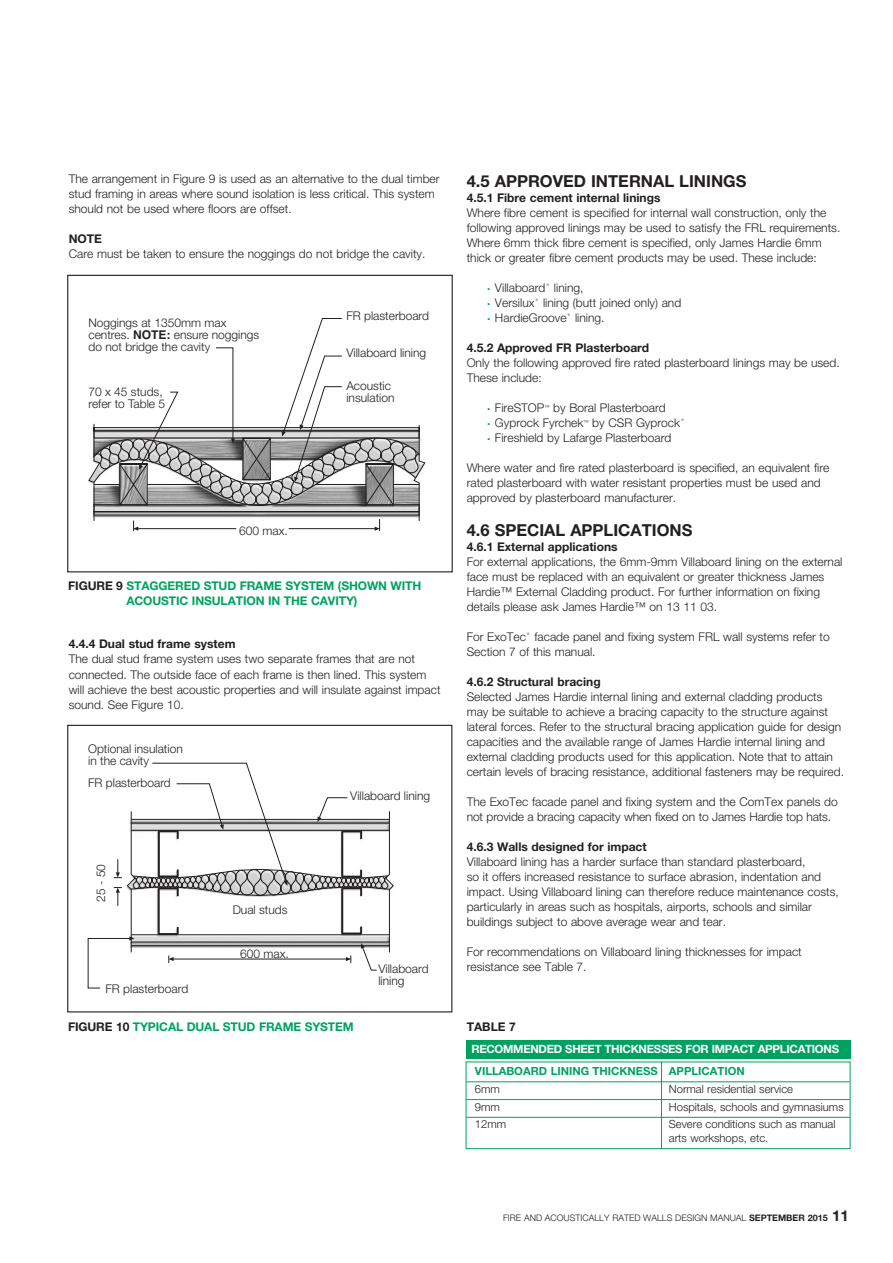
<style>
.page{position:relative;width:893px;height:1263px;background:#fff}
.page>*{position:absolute;margin:0;border:0;box-sizing:border-box;transform-origin:0 0}
.Sub_Heading{font:700 16.5px "Helvetica Neue";color:#231f20}
.Body_Copy{font:300 12px/15px "Helvetica Neue CE";color:#231f20}
.t1{font:300 12px/12px "Helvetica Neue";color:#231f20}
.Sub_Heading-2{font:300 12px/15px "Helvetica Neue CE";color:#231f20}
.Notes_Body_Copy{font:300 12px "Helvetica Neue CE";color:#231f20}
._2nd_level_Subhead{font:700 12px "Helvetica Neue";color:#231f20}
.Body_Copy-2{font:700 12px/15px "Helvetica Neue";letter-spacing:-.01em;color:#00a261;text-align:center}
._2nd_level_Subhead-2{font:300 12px "Helvetica Neue CE";color:#231f20}
.Sub_Heading-3{font:700 12px "Helvetica Neue";color:#231f20}
.Table_Number{font:700 12px "Helvetica Neue";color:#231f20}
.Notes_Header{font:700 12px "Helvetica Neue";color:#231f20}
.Table_Title{font:700 11.4px "Helvetica Neue";letter-spacing:-.025em;color:#fff}
.Table_Body_Copy{font:300 11.25px/13.5px "Helvetica Neue CE";color:#231f20}
.Table_Subheads{font:700 11.25px "Helvetica Neue";color:#00a261}
.t2{font:300 9px "Helvetica Neue CE";color:#231f20}
.Notes_Body_Copy-2{font:300 5.25px "Helvetica Neue CE";color:#231f20}
.s1{font-family:"Helvetica";font-weight:700}
.s2{color:#231f20}
.s3{color:#00a261}
.s4{font-family:"Helvetica Neue";font-weight:700}
.s5{font-family:"Helvetica Neue";font-weight:700;font-size:15px}
</style>
<div class="page">
<svg style="left:88px;top:318px;width:337px;height:213px"></svg>
<div style="left:67px;top:275px;width:386px;height:297px;border:1px solid #231f20"></div>
<svg style="left:88px;top:763px;width:306px;height:225px"></svg>
<div style="left:67px;top:725px;width:385px;height:287px;border:1px solid #231f20"></div>
<div style="left:466px;top:1040px;width:384px;height:19px;background:#00a261"></div>
<hr style="left:466px;top:1081px;width:384px;height:1px;background:#00a261">
<hr style="left:466px;top:1099px;width:384px;height:1px;background:#00a261">
<hr style="left:466px;top:1117px;width:384px;height:1px;background:#00a261">
<div style="left:466px;top:1061px;width:384px;height:88px;border:1px solid #00a261"></div>
<hr style="left:661px;top:1062px;width:1px;height:86px;background:#00a261">
<p class="Body_Copy" style="left:69px;top:172px;width:372px">The arrangement in Figure 9 is used as an alternative to the dual timber stud framing in areas where sound isolation is less critical. This system should not be used where floors are offset.</p>
<p class="Notes_Header" style="left:69px;top:232px;width:35px">NOTE</p>
<p class="Body_Copy" style="left:69px;top:247px;width:358px">Care must be taken to ensure the noggings do not bridge the cavity.</p>
<p class="t1" style="left:88px;top:316px;width:172px">Noggings at 1350mm max centres. <span class="s1">NOTE:</span> ensure noggings do not bridge the cavity</p>
<p class="t1" style="left:346px;top:309px;width:84px">FR plasterboard</p>
<p class="t1" style="left:346px;top:346px;width:81px">Villaboard lining</p>
<p class="t1" style="left:88px;top:385px;width:78px">70 x 45 studs, refer to Table 5</p>
<p class="t1" style="left:346px;top:379px;width:50px">Acoustic insulation</p>
<p class="t1" style="left:239px;top:524px;width:50px">600 max.</p>
<p class="Body_Copy-2" style="left:68px;top:578px;width:355px"><span class="s2">FIGURE 9</span> STAGGERED STUD FRAME SYSTEM (SHOWN WITH<br>ACOUSTIC INSULATION IN THE CAVITY)</p>
<p class="_2nd_level_Subhead" style="left:69px;top:637px;width:168px">4.4.4 Dual stud frame system</p>
<p class="Body_Copy" style="left:69px;top:652px;width:373px">The dual stud frame system uses two separate frames that are not connected. The outside face of each frame is then lined. This system will achieve the best acoustic properties and will insulate against impact sound. See Figure 10.</p>
<p class="t1" style="left:88px;top:742px;width:96px">Optional insulation in the cavity</p>
<p class="t1" style="left:88px;top:776px;width:84px">FR plasterboard</p>
<p class="t1" style="left:94px;top:902px;width:39px;rotate:-90deg">25 - 50</p>
<p class="t1" style="left:106px;top:982px;width:84px">FR plasterboard</p>
<p class="t1" style="left:233px;top:903px;width:56px">Dual studs</p>
<p class="t1" style="left:240px;top:947px;width:50px">600 max.</p>
<p class="t1" style="left:350px;top:789px;width:81px">Villaboard lining</p>
<p class="t1" style="left:378px;top:963px;width:52px;line-height:11.6px">Villaboard lining</p>
<p class="Sub_Heading" style="left:467px;top:171px;width:281px">4.5 APPROVED INTERNAL LININGS</p>
<p class="Sub_Heading-3" style="left:467px;top:190px;width:195px">4.5.1 Fibre cement internal linings</p>
<p class="Sub_Heading-2" style="left:467px;top:205px;width:375px">Where fibre cement is specified for internal wall construction, only the following approved linings may be used to satisfy the FRL requirements.<br>Where 6mm thick fibre cement is specified, only James Hardie 6mm thick or greater fibre cement products may be used. These include:</p>
<p class="Notes_Body_Copy" style="left:488px;top:280px;width:97px"><span class="s3">■</span> Villaboard<sup>®</sup> lining,</p>
<p class="Notes_Body_Copy" style="left:488px;top:295px;width:195px"><span class="s3">■</span> Versilux<sup>®</sup> lining (butt joined only) and</p>
<p class="Notes_Body_Copy" style="left:488px;top:310px;width:118px"><span class="s3">■</span> HardieGroove<sup>®</sup> lining.</p>
<p class="_2nd_level_Subhead" style="left:467px;top:340px;width:184px">4.5.2 Approved FR Plasterboard</p>
<p class="_2nd_level_Subhead-2" style="left:467px;top:355px;width:374px">Only the following approved fire rated plasterboard linings may be used.</p>
<p class="_2nd_level_Subhead-2" style="left:467px;top:370px;width:77px">These include:</p>
<p class="Notes_Body_Copy" style="left:488px;top:400px;width:58px"><span class="s3">■</span> FireSTOP</p>
<p class="Notes_Body_Copy-2" style="left:544px;top:404px;width:7px">™</p>
<p class="Notes_Body_Copy" style="left:553px;top:400px;width:114px">by Boral Plasterboard</p>
<p class="Notes_Body_Copy" style="left:488px;top:415px;width:97px"><span class="s3">■</span> Gyprock Fyrchek</p>
<p class="Notes_Body_Copy-2" style="left:583px;top:419px;width:7px">™</p>
<p class="Notes_Body_Copy" style="left:592px;top:415px;width:94px">by CSR Gyprock<sup>®</sup></p>
<p class="Notes_Body_Copy" style="left:488px;top:430px;width:185px"><span class="s3">■</span> Fireshield by Lafarge Plasterboard</p>
<p class="Body_Copy" style="left:467px;top:460px;width:364px">Where water and fire rated plasterboard is specified, an equivalent fire rated plasterboard with water resistant properties must be used and approved by plasterboard manufacturer.</p>
<p class="Sub_Heading" style="left:467px;top:520px;width:227px">4.6 SPECIAL APPLICATIONS</p>
<p class="_2nd_level_Subhead" style="left:467px;top:540px;width:152px">4.6.1 External applications</p>
<p class="Body_Copy" style="left:467px;top:554px;width:377px">For external applications, the 6mm-9mm Villaboard lining on the external face must be replaced with an equivalent or greater thickness James Hardie™ External Cladding product. For further information on fixing details please ask James Hardie™ on 13 11 03.</p>
<p class="Body_Copy" style="left:467px;top:629px;width:364px">For ExoTec<sup>®</sup> facade panel and fixing system FRL wall systems refer to<br>Section 7 of this manual.</p>
<p class="_2nd_level_Subhead" style="left:467px;top:675px;width:136px">4.6.2 Structural bracing</p>
<p class="Body_Copy" style="left:467px;top:689px;width:379px">Selected James Hardie internal lining and external cladding products may be suitable to achieve a bracing capacity to the structure against lateral forces. Refer to the structural bracing application guide for design capacities and the available range of James Hardie internal lining and external cladding products used for this application. Note that to attain certain levels of bracing resistance, additional fasteners may be required.</p>
<p class="Body_Copy" style="left:467px;top:794px;width:372px">The ExoTec facade panel and fixing system and the ComTex panels do not provide a bracing capacity when fixed on to James Hardie top hats.</p>
<p class="_2nd_level_Subhead" style="left:467px;top:840px;width:181px">4.6.3 Walls designed for impact</p>
<p class="Body_Copy" style="left:467px;top:854px;width:374px">Villaboard lining has a harder surface than standard plasterboard,<br>so it offers increased resistance to surface abrasion, indentation and impact. Using Villaboard lining can therefore reduce maintenance costs, particularly in areas such as hospitals, airports, schools and similar buildings subject to above average wear and tear.</p>
<p class="Body_Copy" style="left:467px;top:944px;width:337px">For recommendations on Villaboard lining thicknesses for impact resistance see Table 7.</p>
<p class="Body_Copy-2" style="left:68px;top:1019px;width:287px"><span class="s2">FIGURE 10</span> TYPICAL DUAL STUD FRAME SYSTEM</p>
<p class="Table_Number" style="left:467px;top:1020px;width:51px">TABLE 7</p>
<p class="Table_Title" style="left:471px;top:1041px;width:369px">RECOMMENDED SHEET THICKNESSES FOR IMPACT APPLICATIONS</p>
<p class="Table_Subheads" style="left:475px;top:1064px;width:271px">VILLABOARD LINING THICKNESS APPLICATION</p>
<p class="Table_Body_Copy" style="left:475px;top:1082px;width:26px">6mm</p>
<p class="Table_Body_Copy" style="left:669px;top:1082px;width:126px">Normal residential service</p>
<p class="Table_Body_Copy" style="left:475px;top:1100px;width:26px">9mm</p>
<p class="Table_Body_Copy" style="left:669px;top:1100px;width:176px">Hospitals, schools and gymnasiums</p>
<p class="Table_Body_Copy" style="left:475px;top:1117px;width:33px">12mm</p>
<p class="Table_Body_Copy" style="left:669px;top:1117px;width:168px">Severe conditions such as manual arts workshops, etc.</p>
<p class="t2" style="left:503px;top:1213px;width:347px">FIRE AND ACOUSTICALLY RATED WALLS DESIGN MANUAL <span class="s4">SEPTEMBER 2015</span> <span class="s5">11</span></p>
</div>
